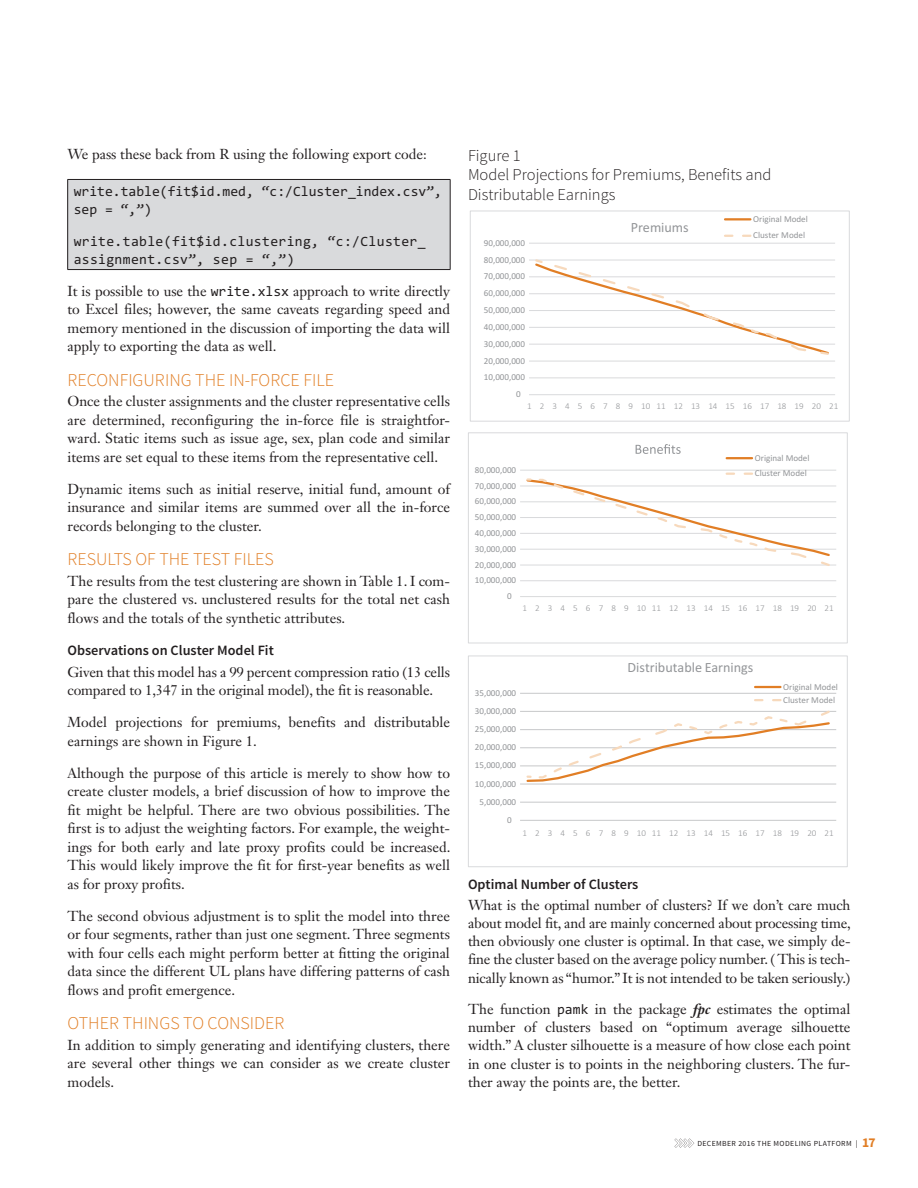
<style>
.page{position:relative;width:918px;height:1188px;background:#fff}
.page>*{position:absolute;margin:0;border:0;box-sizing:border-box;transform-origin:0 0}
.t1{font:300 18px "Source Sans Pro";color:#e17e25}
.t2{font:300 16.5px/19.5px "Source Sans Pro";color:#231f20}
.t3{font:14.25px/18.5px "Janson Text LT Std";color:#231f20;text-align:justify}
.t4{font:14.25px/18px "Consolas";letter-spacing:.025em;color:#231f20}
.t5{font:14.25px/18px "Consolas";color:#231f20}
.t6{font:600 14.25px "Source Sans Pro";color:#231f20}
.t7{font:14.1px "Calibri";color:#939598}
.t8{font:9px/16.4px "Calibri";color:#939598}
.t9{font:300 9px "Calibri";color:#939598}
.t10{font:7.8px "Source Sans Pro";letter-spacing:.05em;color:#231f20}
.s1{font-family:"Consolas"}
.s2{font-weight:700;font-style:italic}
.s3{font-weight:700;font-size:13.5px;color:#e17e25}
</style>
<div class="page">
<svg style="left:674px;top:1138px;width:20px;height:10px"></svg>
<div style="left:68px;top:179px;width:382px;height:91px;background:#d9dadc"></div>
<hr style="left:68px;top:179px;width:382px;height:1px;background:#231f20">
<hr style="left:67px;top:180px;width:1px;height:89px;background:#231f20">
<hr style="left:450px;top:180px;width:1px;height:89px;background:#231f20">
<hr style="left:68px;top:269px;width:382px;height:1px;background:#231f20">
<hr style="left:529px;top:243px;width:306px;height:1px;background:#d9dadc">
<hr style="left:529px;top:260px;width:306px;height:1px;background:#d9dadc">
<hr style="left:529px;top:276px;width:306px;height:1px;background:#d9dadc">
<hr style="left:529px;top:293px;width:306px;height:1px;background:#d9dadc">
<hr style="left:529px;top:310px;width:306px;height:1px;background:#d9dadc">
<hr style="left:529px;top:327px;width:306px;height:1px;background:#d9dadc">
<hr style="left:529px;top:344px;width:306px;height:1px;background:#d9dadc">
<hr style="left:529px;top:361px;width:306px;height:1px;background:#d9dadc">
<hr style="left:529px;top:377px;width:306px;height:1px;background:#d9dadc">
<hr style="left:529px;top:394px;width:306px;height:1px;background:#d9dadc">
<svg style="left:533px;top:259px;width:298px;height:96px"></svg>
<hr style="left:725px;top:218px;width:25px;height:2px;background:#e17e25">
<svg style="left:725px;top:235px;width:25px;height:2px"></svg>
<div style="left:470px;top:211px;width:380px;height:211px;border:1px solid #d9dadc"></div>
<hr style="left:520px;top:693px;width:316px;height:1px;background:#c7c8ca">
<hr style="left:520px;top:711px;width:316px;height:1px;background:#c7c8ca">
<hr style="left:520px;top:729px;width:316px;height:1px;background:#c7c8ca">
<hr style="left:520px;top:747px;width:316px;height:1px;background:#c7c8ca">
<hr style="left:520px;top:766px;width:316px;height:1px;background:#c7c8ca">
<hr style="left:520px;top:784px;width:316px;height:1px;background:#c7c8ca">
<hr style="left:520px;top:802px;width:316px;height:1px;background:#c7c8ca">
<hr style="left:520px;top:820px;width:316px;height:1px;background:#c7c8ca">
<svg style="left:525px;top:710px;width:307px;height:72px"></svg>
<hr style="left:755px;top:686px;width:25px;height:2px;background:#e17e25">
<svg style="left:755px;top:699px;width:25px;height:2px"></svg>
<div style="left:468px;top:656px;width:380px;height:211px;border:1px solid #d9dadc"></div>
<hr style="left:520px;top:470px;width:316px;height:1px;background:#d9dadc">
<hr style="left:520px;top:486px;width:316px;height:1px;background:#d9dadc">
<hr style="left:520px;top:501px;width:316px;height:1px;background:#d9dadc">
<hr style="left:520px;top:517px;width:316px;height:1px;background:#d9dadc">
<hr style="left:520px;top:533px;width:316px;height:1px;background:#d9dadc">
<hr style="left:520px;top:549px;width:316px;height:1px;background:#d9dadc">
<hr style="left:520px;top:565px;width:316px;height:1px;background:#d9dadc">
<hr style="left:520px;top:580px;width:316px;height:1px;background:#d9dadc">
<hr style="left:520px;top:596px;width:316px;height:1px;background:#d9dadc">
<svg style="left:636px;top:444px;width:45px;height:10px"></svg>
<hr style="left:727px;top:457px;width:25px;height:2px;background:#e17e25">
<svg style="left:525px;top:473px;width:307px;height:93px"></svg>
<div style="left:468px;top:432px;width:380px;height:211px;border:1px solid #d9dadc"></div>
<p class="t3" style="left:68px;top:145px;width:361px">We pass these back from R using the following export code:</p>
<p class="t5" style="left:74px;top:182px;width:370px">write.table(fit$id.med, “c:/Cluster_index.csv”, sep = “,”)</p>
<p class="t4" style="left:74px;top:232px;width:353px">write.table(fit$id.clustering, “c:/Cluster_ assignment.csv”, sep = “,”)</p>
<p class="t3" style="left:68px;top:281px;width:384px">It is possible to use the <span class="s1">write.xlsx</span> approach to write directly to Excel files; however, the same caveats regarding speed and memory mentioned in the discussion of importing the data will apply to exporting the data as well.</p>
<p class="t1" style="left:68px;top:369px;width:268px">RECONFIGURING THE IN-FORCE FILE</p>
<p class="t3" style="left:68px;top:392px;width:384px">Once the cluster assignments and the cluster representative cells are determined, reconfiguring the in-force file is straightfor&shy;ward. Static items such as issue age, sex, plan code and similar items are set equal to these items from the representative cell.</p>
<p class="t3" style="left:68px;top:479px;width:384px">Dynamic items such as initial reserve, initial fund, amount of insurance and similar items are summed over all the in-force records belonging to the cluster.</p>
<p class="t1" style="left:68px;top:548px;width:208px">RESULTS OF THE TEST FILES</p>
<p class="t3" style="left:68px;top:571px;width:384px">The results from the test clustering are shown in Table 1. I com&shy;pare the clustered vs. unclustered results for the total net cash flows and the totals of the synthetic attributes.</p>
<p class="t6" style="left:68px;top:641px;width:208px">Observations on Cluster Model Fit</p>
<p class="t3" style="left:68px;top:662px;width:384px">Given that this model has a 99 percent compression ratio (13 cells compared to 1,347 in the original model), the fit is reasonable.</p>
<p class="t3" style="left:68px;top:713px;width:384px">Model projections for premiums, benefits and distributable earnings are shown in Figure 1.</p>
<p class="t3" style="left:68px;top:763px;width:385px">Although the purpose of this article is merely to show how to create cluster models, a brief discussion of how to improve the fit might be helpful. There are two obvious possibilities. The first is to adjust the weighting factors. For example, the weight&shy;ings for both early and late proxy profits could be increased.<br>This would likely improve the fit for first-year benefits as well as for proxy profits.</p>
<p class="t3" style="left:68px;top:906px;width:384px">The second obvious adjustment is to split the model into three or four segments, rather than just one segment. Three segments with four cells each might perform better at fitting the original data since the different UL plans have differing patterns of cash flows and profit emergence.</p>
<p class="t1" style="left:68px;top:1012px;width:218px">OTHER THINGS TO CONSIDER</p>
<p class="t3" style="left:68px;top:1035px;width:384px">In addition to simply generating and identifying clusters, there are several other things we can consider as we create cluster models.</p>
<p class="t2" style="left:468px;top:146px;width:305px">Figure 1<br>Model Projections for Premiums, Benefits and<br>Distributable Earnings</p>
<p class="t8" style="left:484px;top:234px;width:43px">90,000,000</p>
<p class="t8" style="left:484px;top:251px;width:43px">80,000,000</p>
<p class="t8" style="left:484px;top:268px;width:43px">70,000,000</p>
<p class="t8" style="left:484px;top:285px;width:43px">60,000,000</p>
<p class="t8" style="left:484px;top:302px;width:43px">50,000,000</p>
<p class="t8" style="left:484px;top:319px;width:43px">40,000,000</p>
<p class="t8" style="left:484px;top:335px;width:43px">30,000,000</p>
<p class="t8" style="left:484px;top:352px;width:43px">20,000,000</p>
<p class="t8" style="left:484px;top:369px;width:43px">10,000,000</p>
<p class="t8" style="left:516px;top:386px;width:6px">0</p>
<p class="t7" style="left:631px;top:217px;width:59px">Premiums</p>
<p class="t8" style="left:753px;top:210px;width:56px">Original Model<br>Cluster Model</p>
<p class="t9" style="left:527px;top:400px;width:313px">1 2 3 4 5 6 7 8 9 10 11 12 13 14 15 16 17 18 19 20 21</p>
<p class="t8" style="left:475px;top:461px;width:43px">80,000,000</p>
<p class="t8" style="left:475px;top:477px;width:43px">70,000,000</p>
<p class="t8" style="left:475px;top:493px;width:43px">60,000,000</p>
<p class="t8" style="left:475px;top:509px;width:43px">50,000,000</p>
<p class="t8" style="left:475px;top:525px;width:43px">40,000,000</p>
<p class="t8" style="left:475px;top:540px;width:43px">30,000,000</p>
<p class="t8" style="left:475px;top:556px;width:43px">20,000,000</p>
<p class="t8" style="left:475px;top:572px;width:43px">10,000,000</p>
<p class="t8" style="left:507px;top:588px;width:6px">0</p>
<p class="t8" style="left:755px;top:450px;width:56px;line-height:15.5px">Original Model<br>Cluster Model</p>
<p class="t9" style="left:522px;top:603px;width:313px">1 2 3 4 5 6 7 8 9 10 11 12 13 14 15 16 17 18 19 20 21</p>
<p class="t8" style="left:475px;top:684px;width:43px">35,000,000</p>
<p class="t8" style="left:475px;top:703px;width:43px">30,000,000</p>
<p class="t8" style="left:475px;top:721px;width:43px">25,000,000</p>
<p class="t8" style="left:475px;top:739px;width:43px">20,000,000</p>
<p class="t8" style="left:475px;top:757px;width:43px">15,000,000</p>
<p class="t8" style="left:475px;top:775px;width:43px">10,000,000</p>
<p class="t8" style="left:480px;top:793px;width:38px">5,000,000</p>
<p class="t8" style="left:507px;top:811px;width:6px">0</p>
<p class="t7" style="left:628px;top:657px;width:127px">Distributable Earnings</p>
<p class="t8" style="left:783px;top:680px;width:56px;line-height:13px">Original Model<br>Cluster Model</p>
<p class="t9" style="left:522px;top:827px;width:313px">1 2 3 4 5 6 7 8 9 10 11 12 13 14 15 16 17 18 19 20 21</p>
<p class="t6" style="left:468px;top:875px;width:172px">Optimal Number of Clusters</p>
<p class="t3" style="left:468px;top:896px;width:384px">What is the optimal number of clusters? If we don’t care much about model fit, and are mainly concerned about processing time, then obviously one cluster is optimal. In that case, we simply de&shy;fine the cluster based on the average policy number. ( This is tech&shy;nically known as “humor.” It is not intended to be taken seriously.)</p>
<p class="t3" style="left:468px;top:1000px;width:384px">The function <span class="s1">pamk</span> in the package <span class="s2">fpc</span> estimates the optimal number of clusters based on “optimum average silhouette width.” A cluster silhouette is a measure of how close each point in one cluster is to points in the neighboring clusters. The fur&shy;ther away the points are, the better.</p>
<p class="t10" style="left:697px;top:1138px;width:180px">DECEMBER 2016 THE MODELING PLATFORM | <span class="s3">17</span></p>
</div>
